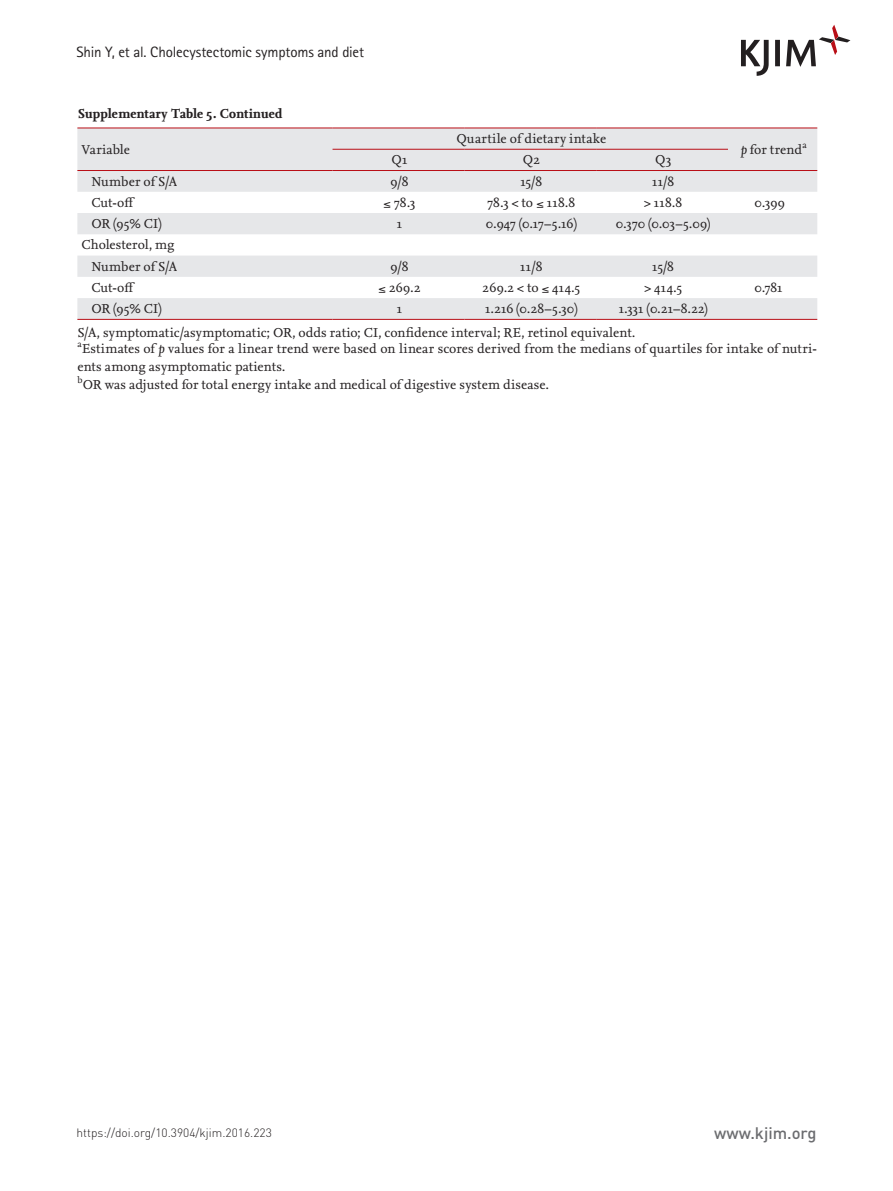
<style>
.page{position:relative;width:893px;height:1191px;background:#fff}
.page>*{position:absolute;margin:0;border:0;box-sizing:border-box;transform-origin:0 0}
.t1{font:500 16.5px "DIN Pro";color:#6c6d70}
.t2{font:15px "Rotis Sans Serif Std";letter-spacing:-.01em;color:#231f20}
.테이블{font:13.5px/18px "Nexus Serif";letter-spacing:.005em;color:#231f20}
.테이블제목{font:700 13.5px "Nexus Serif";letter-spacing:-.005em;color:#231f20}
.t3{font:300 12px "DIN Pro";color:#231f20}
.s1{font-style:italic}
</style>
<div class="page">
<svg style="left:741px;top:25px;width:109px;height:51px"></svg>
<svg style="left:77px;top:129px;width:740px;height:190px;fill:#e6e7e9"></svg>
<hr style="left:333px;top:149px;width:131px;height:1px;background:#b90f17">
<hr style="left:464px;top:149px;width:132px;height:1px;background:#b90f17">
<hr style="left:596px;top:149px;width:132px;height:1px;background:#b90f17">
<hr style="left:77px;top:319px;width:256px;height:1px;background:#b90f17">
<hr style="left:333px;top:319px;width:131px;height:1px;background:#b90f17">
<hr style="left:464px;top:319px;width:132px;height:1px;background:#b90f17">
<hr style="left:596px;top:319px;width:132px;height:1px;background:#b90f17">
<hr style="left:728px;top:319px;width:89px;height:1px;background:#b90f17">
<hr style="left:77px;top:128px;width:256px;height:1px;background:#b90f17">
<hr style="left:333px;top:128px;width:131px;height:1px;background:#b90f17">
<hr style="left:464px;top:128px;width:132px;height:1px;background:#b90f17">
<hr style="left:596px;top:128px;width:132px;height:1px;background:#b90f17">
<hr style="left:728px;top:128px;width:89px;height:1px;background:#b90f17">
<hr style="left:77px;top:170px;width:256px;height:1px;background:#b90f17">
<hr style="left:333px;top:170px;width:131px;height:1px;background:#b90f17">
<hr style="left:464px;top:170px;width:132px;height:1px;background:#b90f17">
<hr style="left:596px;top:170px;width:132px;height:1px;background:#b90f17">
<hr style="left:728px;top:170px;width:89px;height:1px;background:#b90f17">
<p class="t2" style="left:77px;top:43px;width:289px">Shin Y, et al. Cholecystectomic symptoms and diet</p>
<p class="테이블제목" style="left:77px;top:104px;width:206px">Supplementary Table 5. Continued</p>
<p class="테이블" style="left:82px;top:140px;width:50px">Variable</p>
<p class="테이블" style="left:456px;top:129px;width:151px">Quartile of dietary intake</p>
<p class="테이블" style="left:391px;top:151px;width:18px">Q1</p>
<p class="테이블" style="left:523px;top:151px;width:18px">Q2</p>
<p class="테이블" style="left:655px;top:151px;width:18px">Q3</p>
<p class="테이블" style="left:741px;top:140px;width:67px"><span class="s1">p</span> for trend<sup>a</sup></p>
<p class="테이블" style="left:91px;top:172px;width:87px">Number of S/A</p>
<p class="테이블" style="left:390px;top:172px;width:20px">9/8</p>
<p class="테이블" style="left:520px;top:172px;width:23px">15/8</p>
<p class="테이블" style="left:652px;top:172px;width:24px">11/8</p>
<p class="테이블" style="left:91px;top:193px;width:45px">Cut-off</p>
<p class="테이블" style="left:384px;top:193px;width:33px">≤ 78.3</p>
<p class="테이블" style="left:487px;top:193px;width:89px">78.3 &lt; to ≤ 118.8</p>
<p class="테이블" style="left:644px;top:193px;width:40px">&gt; 118.8</p>
<p class="테이블" style="left:754px;top:193px;width:32px">0.399</p>
<p class="테이블" style="left:91px;top:214px;width:72px">OR (95% CI)</p>
<p class="테이블" style="left:397px;top:214px;width:7px">1</p>
<p class="테이블" style="left:486px;top:214px;width:92px">0.947 (0.17–5.16)</p>
<p class="테이블" style="left:616px;top:214px;width:96px">0.370 (0.03–5.09)</p>
<p class="테이블" style="left:82px;top:236px;width:94px">Cholesterol, mg</p>
<p class="테이블" style="left:91px;top:257px;width:87px">Number of S/A</p>
<p class="테이블" style="left:390px;top:257px;width:20px">9/8</p>
<p class="테이블" style="left:520px;top:257px;width:24px">11/8</p>
<p class="테이블" style="left:652px;top:257px;width:23px">15/8</p>
<p class="테이블" style="left:91px;top:278px;width:45px">Cut-off</p>
<p class="테이블" style="left:378px;top:278px;width:43px">≤ 269.2</p>
<p class="테이블" style="left:483px;top:278px;width:99px">269.2 &lt; to ≤ 414.5</p>
<p class="테이블" style="left:644px;top:278px;width:39px">&gt; 414.5</p>
<p class="테이블" style="left:754px;top:278px;width:30px">0.781</p>
<p class="테이블" style="left:91px;top:299px;width:72px">OR (95% CI)</p>
<p class="테이블" style="left:397px;top:299px;width:7px">1</p>
<p class="테이블" style="left:485px;top:299px;width:94px">1.216 (0.28–5.30)</p>
<p class="테이블" style="left:619px;top:299px;width:90px">1.331 (0.21–8.22)</p>
<p class="테이블" style="left:77px;top:324px;width:559px">S/A, symptomatic/asymptomatic; OR, odds ratio; CI, confidence interval; RE, retinol equivalent.</p>
<p class="테이블" style="left:77px;top:339px;width:741px"><sup>a</sup>Estimates of <span class="s1">p</span> values for a linear trend were based on linear scores derived from the medians of quartiles for intake of nutri&shy;ents among asymptomatic patients.</p>
<p class="테이블" style="left:77px;top:375px;width:473px"><sup>b</sup>OR was adjusted for total energy intake and medical of digestive system disease.</p>
<p class="t3" style="left:77px;top:1124px;width:197px">https://doi.org/10.3904/kjim.2016.223</p>
<p class="t1" style="left:714px;top:1121px;width:104px">www.kjim.org</p>
</div>
